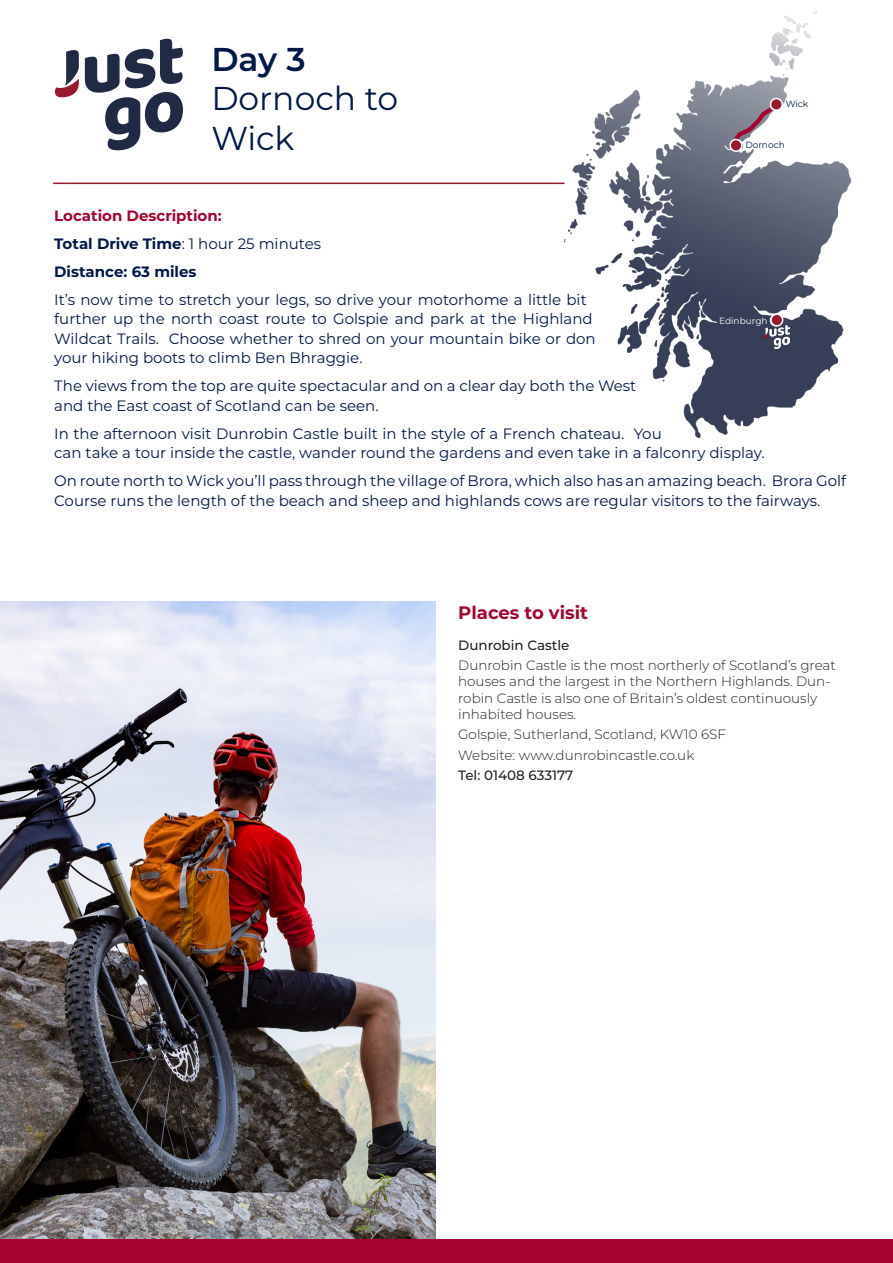
<style>
.page{position:relative;width:893px;height:1263px;background:#fff}
.page>*{position:absolute;margin:0;border:0;box-sizing:border-box;transform-origin:0 0}
.t1{font:33px "Montserrat";letter-spacing:-.005em;color:#001848}
.t2{font:600 33px "Montserrat";color:#001848}
.t3{font:700 18px "Montserrat";color:#a7032f}
.t4{font:15px/19.5px "Montserrat";color:#001848}
.t5{font:700 15px "Montserrat";color:#a7032f}
.t6{font:700 15px "Montserrat";color:#001848}
.t7{font:300 13.5px/16.2px "Montserrat";color:#231f20}
.t8{font:500 13.5px "Montserrat";color:#231f20}
.t9{font:9px "Montserrat";color:#001848}
.t10{font:9px "Montserrat";color:#fff}
.s1{font-weight:700}
</style>
<div class="page">
<img style="left:560px;top:10px;width:292px;height:427px">
<hr style="left:53px;top:183px;width:511px;height:1px;background:#971b2f">
<svg style="left:55px;top:50px;width:24px;height:48px"></svg>
<svg style="left:85px;top:39px;width:98px;height:111px"></svg>
<img style="left:0;top:602px;width:436px;height:637px">
<img style="left:763px;top:326px;width:27px;height:23px">
<div style="left:0;top:1239px;width:893px;height:24px;background:#a7032f"></div>
<div style="left:771px;top:314px;width:12px;height:12px;background:#971b2f;border-radius:50%"></div>
<div style="left:770px;top:313px;width:13px;height:14px;border:2px solid #fff;border-radius:50%"></div>
<svg style="left:730px;top:103px;width:47px;height:42px"></svg>
<div style="left:730px;top:140px;width:12px;height:11px;background:#971b2f;border-radius:50%"></div>
<div style="left:729px;top:139px;width:14px;height:13px;border:2px solid #fff;border-radius:50%"></div>
<div style="left:770px;top:99px;width:12px;height:11px;background:#971b2f;border-radius:50%"></div>
<div style="left:770px;top:98px;width:13px;height:13px;border:2px solid #fff;border-radius:50%"></div>
<p class="t2" style="left:211px;top:36px;width:96px">Day 3</p>
<p class="t1" style="left:211px;top:76px;width:188px">Dornoch to</p>
<p class="t1" style="left:211px;top:115px;width:85px">Wick</p>
<p class="t9" style="left:786px;top:98px;width:24px">Wick</p>
<p class="t9" style="left:745px;top:139px;width:41px">Dornoch</p>
<p class="t5" style="left:54px;top:204px;width:169px">Location Description:</p>
<p class="t4" style="left:54px;top:233px;width:268px"><span class="s1">Total Drive Time</span>: 1 hour 25 minutes</p>
<p class="t6" style="left:54px;top:261px;width:144px">Distance: 63 miles</p>
<p class="t4" style="left:54px;top:289px;width:543px">It’s now time to stretch your legs, so drive your motorhome a little bit further up the north coast route to Golspie and park at the Highland Wildcat Trails. Choose whether to shred on your mountain bike or don your hiking boots to climb Ben Bhraggie.</p>
<p class="t4" style="left:54px;top:376px;width:584px">The views from the top are quite spectacular and on a clear day both the West and the East coast of Scotland can be seen.</p>
<p class="t4" style="left:54px;top:423px;width:712px">In the afternoon visit Dunrobin Castle built in the style of a French chateau. You<br>can take a tour inside the castle, wander round the gardens and even take in a falconry display.</p>
<p class="t4" style="left:54px;top:471px;width:793px">On route north to Wick you’ll pass through the village of Brora, which also has an amazing beach. Brora Golf<br>Course runs the length of the beach and sheep and highlands cows are regular visitors to the fairways.</p>
<p class="t10" style="left:719px;top:314px;width:50px">Edinburgh</p>
<p class="t3" style="left:458px;top:600px;width:131px">Places to visit</p>
<p class="t8" style="left:458px;top:635px;width:113px">Dunrobin Castle</p>
<p class="t7" style="left:458px;top:657px;width:379px">Dunrobin Castle is the most northerly of Scotland’s great houses and the largest in the Northern Highlands. Dun&shy;robin Castle is also one of Britain’s oldest continuously inhabited houses.</p>
<p class="t7" style="left:458px;top:726px;width:269px">Golspie, Sutherland, Scotland, KW10 6SF</p>
<p class="t7" style="left:458px;top:746px;width:238px">Website: www.dunrobincastle.co.uk</p>
<p class="t8" style="left:458px;top:766px;width:117px">Tel: 01408 633177</p>
</div>
